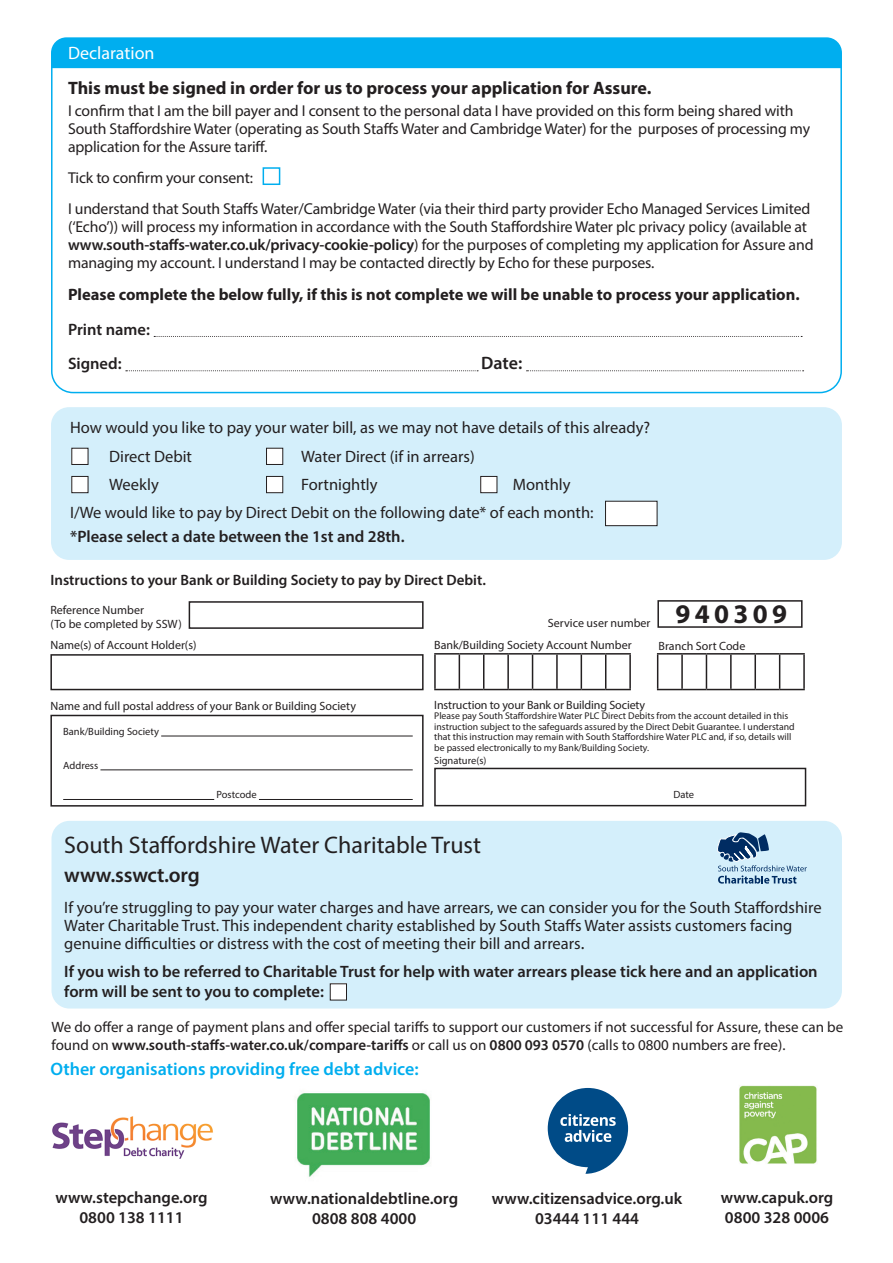
<style>
.page{position:relative;width:893px;height:1263px;background:#fff}
.page>*{position:absolute;margin:0;border:0;box-sizing:border-box;transform-origin:0 0}
.t1{font:700 27px "Myriad Pro";letter-spacing:.16em;color:#231f20}
.t2{font:24px "Myriad Pro";color:#231f20}
.t3{font:600 21px "Myriad Pro";letter-spacing:-.01em;color:#231f20}
.t4{font:700 18px "Myriad Pro";color:#231f20}
.t5{font:600 18px "Myriad Pro";color:#00aeef}
.t6{font:18px "Myriad Pro";color:#fff}
.t7{font:600 18px "Myriad Pro";color:#231f20}
.t8{font:16.5px/28.3px "Myriad Pro";color:#231f20}
.t9{font:600 16.5px/19.8px "Myriad Pro";color:#231f20}
.t10{font:700 16.5px "Myriad Pro";color:#231f20}
.t11{font:15.75px/18px "Myriad Pro";letter-spacing:-.01em;color:#231f20}
.t12{font:15px/18px "Myriad Pro";color:#231f20}
.t13{font:600 15px "Myriad Pro";color:#231f20}
.t14{font:12px/14.4px "Myriad Pro";color:#231f20}
.t15{font:10.5px "Myriad Pro";color:#231f20}
.t16{font:9.75px/10.5px "Myriad Pro";color:#231f20}
.s1{font-weight:600}
.s2{font-size:18px}
</style>
<div class="page">
<svg style="left:51px;top:37px;width:791px;height:15px;background:#08b0ef"></svg>
<svg style="left:51px;top:52px;width:791px;height:342px"></svg>
<svg style="left:154px;top:336px;width:648px;height:1px"></svg>
<svg style="left:126px;top:370px;width:352px;height:1px"></svg>
<svg style="left:527px;top:370px;width:277px;height:1px"></svg>
<div style="left:263px;top:167px;width:17px;height:18px;background:#fff;border:2px solid #00aeef"></div>
<div style="left:51px;top:407px;width:791px;height:153px;background:#d4effb;border-radius:18px"></div>
<div style="left:72px;top:448px;width:16px;height:16px;background:#fff"></div>
<div style="left:72px;top:476px;width:16px;height:17px;background:#fff"></div>
<div style="left:71px;top:476px;width:17px;height:17px;border:1px solid #231f20"></div>
<div style="left:266px;top:448px;width:17px;height:16px;background:#fff"></div>
<div style="left:266px;top:448px;width:17px;height:17px;border:1px solid #231f20"></div>
<div style="left:266px;top:476px;width:17px;height:17px;background:#fff"></div>
<div style="left:266px;top:476px;width:17px;height:17px;border:1px solid #231f20"></div>
<div style="left:481px;top:476px;width:16px;height:17px;background:#fff"></div>
<div style="left:480px;top:476px;width:17px;height:17px;border:1px solid #231f20"></div>
<div style="left:50px;top:654px;width:374px;height:36px;border:2px solid #231f20"></div>
<div style="left:657px;top:600px;width:146px;height:28px;border:2px solid #231f20"></div>
<div style="left:50px;top:715px;width:374px;height:91px;border:2px solid #231f20"></div>
<div style="left:434px;top:768px;width:372px;height:38px;border:2px solid #231f20"></div>
<hr style="left:434px;top:653px;width:25px;height:2px;background:#231f20">
<hr style="left:434px;top:655px;width:2px;height:34px;background:#231f20">
<hr style="left:459px;top:653px;width:25px;height:2px;background:#231f20">
<hr style="left:459px;top:655px;width:1px;height:34px;background:#231f20">
<hr style="left:484px;top:653px;width:24px;height:2px;background:#231f20">
<hr style="left:483px;top:655px;width:1px;height:34px;background:#231f20">
<hr style="left:508px;top:653px;width:25px;height:2px;background:#231f20">
<hr style="left:507px;top:655px;width:2px;height:34px;background:#231f20">
<hr style="left:533px;top:653px;width:24px;height:2px;background:#231f20">
<hr style="left:532px;top:655px;width:1px;height:34px;background:#231f20">
<hr style="left:557px;top:653px;width:24px;height:2px;background:#231f20">
<hr style="left:556px;top:655px;width:2px;height:34px;background:#231f20">
<hr style="left:581px;top:653px;width:25px;height:2px;background:#231f20">
<hr style="left:581px;top:655px;width:1px;height:34px;background:#231f20">
<hr style="left:606px;top:653px;width:25px;height:2px;background:#231f20">
<hr style="left:605px;top:655px;width:1px;height:34px;background:#231f20">
<hr style="left:629px;top:655px;width:2px;height:34px;background:#231f20">
<svg style="left:434px;top:689px;width:197px;height:1px"></svg>
<hr style="left:657px;top:653px;width:25px;height:2px;background:#231f20">
<hr style="left:657px;top:655px;width:1px;height:34px;background:#231f20">
<hr style="left:682px;top:653px;width:24px;height:2px;background:#231f20">
<hr style="left:681px;top:655px;width:2px;height:34px;background:#231f20">
<hr style="left:706px;top:653px;width:25px;height:2px;background:#231f20">
<hr style="left:706px;top:655px;width:1px;height:34px;background:#231f20">
<hr style="left:731px;top:653px;width:24px;height:2px;background:#231f20">
<hr style="left:730px;top:655px;width:2px;height:34px;background:#231f20">
<hr style="left:755px;top:653px;width:25px;height:2px;background:#231f20">
<hr style="left:754px;top:655px;width:2px;height:34px;background:#231f20">
<hr style="left:780px;top:653px;width:25px;height:2px;background:#231f20">
<hr style="left:779px;top:655px;width:1px;height:34px;background:#231f20">
<hr style="left:803px;top:655px;width:2px;height:34px;background:#231f20">
<svg style="left:657px;top:689px;width:148px;height:1px"></svg>
<hr style="left:161px;top:736px;width:252px;height:1px;background:#231f20">
<hr style="left:100px;top:770px;width:313px;height:1px;background:#231f20">
<hr style="left:63px;top:799px;width:151px;height:1px;background:#231f20">
<hr style="left:259px;top:799px;width:154px;height:1px;background:#231f20">
<div style="left:189px;top:601px;width:235px;height:28px;border:2px solid #231f20"></div>
<div style="left:52px;top:821px;width:790px;height:187px;background:#d4effb;border-radius:18px"></div>
<svg style="left:717px;top:832px;width:90px;height:51px"></svg>
<div style="left:330px;top:984px;width:16px;height:16px;background:#fff"></div>
<div style="left:330px;top:983px;width:17px;height:17px;border:1px solid #231f20"></div>
<img style="left:52px;top:1116px;width:161px;height:43px">
<img style="left:297px;top:1093px;width:133px;height:84px">
<svg style="left:548px;top:1088px;width:80px;height:86px"></svg>
<img style="left:739px;top:1085px;width:78px;height:79px">
<div style="left:605px;top:501px;width:52px;height:25px;background:#fff"></div>
<div style="left:605px;top:501px;width:52px;height:25px;border:1px solid #231f20"></div>
<p class="t6" style="left:68px;top:42px;width:88px">Declaration</p>
<p class="t4" style="left:68px;top:76px;width:585px">This must be signed in order for us to process your application for Assure.</p>
<p class="t11" style="left:68px;top:101px;width:744px">I confirm that I am the bill payer and I consent to the personal data I have provided on this form being shared with<br>South Staffordshire Water (operating as South Staffs Water and Cambridge Water) for the purposes of processing my application for the Assure tariff.</p>
<p class="t11" style="left:68px;top:162px;width:744px;line-height:30.8px">Tick to confirm your consent:<br>I understand that South Staffs Water/Cambridge Water (via their third party provider Echo Managed Services Limited</p>
<p class="t11" style="left:68px;top:217px;width:747px">(‘Echo’)) will process my information in accordance with the South Staffordshire Water plc privacy policy (available at <span class="s1">www.south-staffs-water.co.uk/privacy-cookie-policy</span>) for the purposes of completing my application for Assure and managing my account. I understand I may be contacted directly by Echo for these purposes.</p>
<p class="t10" style="left:68px;top:284px;width:733px">Please complete the below fully, if this is not complete we will be unable to process your application.</p>
<p class="t9" style="left:68px;top:311px;width:83px;line-height:34.3px">Print name:<br>Signed:</p>
<p class="t7" style="left:481px;top:351px;width:43px">Date:</p>
<p class="t8" style="left:109px;top:413px;width:542px;text-indent:-39px">How would you like to pay your water bill, as we may not have details of this already?<br>Direct Debit</p>
<p class="t8" style="left:301px;top:442px;width:175px">Water Direct (if in arrears)</p>
<p class="t8" style="left:70px;top:470px;width:525px;text-indent:442px">Monthly<br>I/We would like to pay by Direct Debit on the following date* of each month:</p>
<p class="t9" style="left:70px;top:526px;width:336px">*Please select a date between the 1st and 28th.</p>
<p class="t13" style="left:50px;top:570px;width:437px">Instructions to your Bank or Building Society to pay by Direct Debit.</p>
<p class="t14" style="left:50px;top:602px;width:133px">Reference Number<br>(To be completed by SSW)</p>
<p class="t14" style="left:50px;top:638px;width:148px">Name(s) of Account Holder(s)</p>
<p class="t8" style="left:109px;top:470px;width:51px">Weekly</p>
<p class="t8" style="left:301px;top:470px;width:78px">Fortnightly</p>
<h1 class="t1" style="left:675px;top:596px;width:113px">940309</h1>
<p class="t14" style="left:548px;top:615px;width:104px">Service user number</p>
<p class="t14" style="left:434px;top:638px;width:199px">Bank/Building Society Account Number</p>
<p class="t14" style="left:658px;top:639px;width:88px">Branch Sort Code</p>
<p class="t14" style="left:50px;top:698px;width:307px">Name and full postal address of your Bank or Building Society</p>
<p class="t15" style="left:63px;top:725px;width:97px">Bank/Building Society</p>
<p class="t15" style="left:63px;top:759px;width:37px">Address</p>
<p class="t15" style="left:216px;top:788px;width:42px">Postcode</p>
<p class="t14" style="left:434px;top:697px;width:213px">Instruction to your Bank or Building Society</p>
<p class="t16" style="left:434px;top:711px;width:362px">Please pay South Staffordshire Water PLC Direct Debits from the account detailed in this instruction subject to the safeguards assured by the Direct Debit Guarantee. I understand that this instruction may remain with South Staffordshire Water PLC and, if so, details will be passed electronically to my Bank/Building Society.</p>
<p class="t15" style="left:434px;top:754px;width:54px">Signature(s)</p>
<p class="t15" style="left:673px;top:788px;width:22px">Date</p>
<h2 class="t2" style="left:64px;top:830px;width:418px">South Staffordshire Water Charitable Trust</h2>
<h3 class="t3" style="left:64px;top:862px;width:137px">www.sswct.org</h3>
<p class="t8" style="left:64px;top:898px;width:759px;line-height:18px">If you’re struggling to pay your water charges and have arrears, we can consider you for the South Staffordshire<br>Water Charitable Trust. This independent charity established by South Staffs Water assists customers facing genuine difficulties or distress with the cost of meeting their bill and arrears<span class="s2">.</span></p>
<p class="t9" style="left:64px;top:961px;width:755px">If you wish to be referred to Charitable Trust for help with water arrears please tick here and an application form will be sent to you to complete:</p>
<p class="t12" style="left:52px;top:1017px;width:793px">We do offer a range of payment plans and offer special tariffs to support our customers if not successful for Assure, these can be found on <span class="s1">www.south-staffs-water.co.uk/compare-tariffs</span> or call us on <span class="s1">0800 093 0570</span> (calls to 0800 numbers are free).</p>
<p class="t5" style="left:50px;top:1057px;width:370px">Other organisations providing free debt advice:</p>
<p class="t9" style="left:55px;top:1187px;width:154px;text-align:center">www.stepchange.org<br>0800 138 1111</p>
<p class="t9" style="left:270px;top:1188px;width:189px;text-align:center">www.nationaldebtline.org<br>0808 808 4000</p>
<p class="t9" style="left:492px;top:1188px;width:192px;text-align:center">www.citizensadvice.org.uk<br>03444 111 444</p>
<p class="t9" style="left:721px;top:1187px;width:114px">www.capuk.org<br>0800 328 0006</p>
</div>
